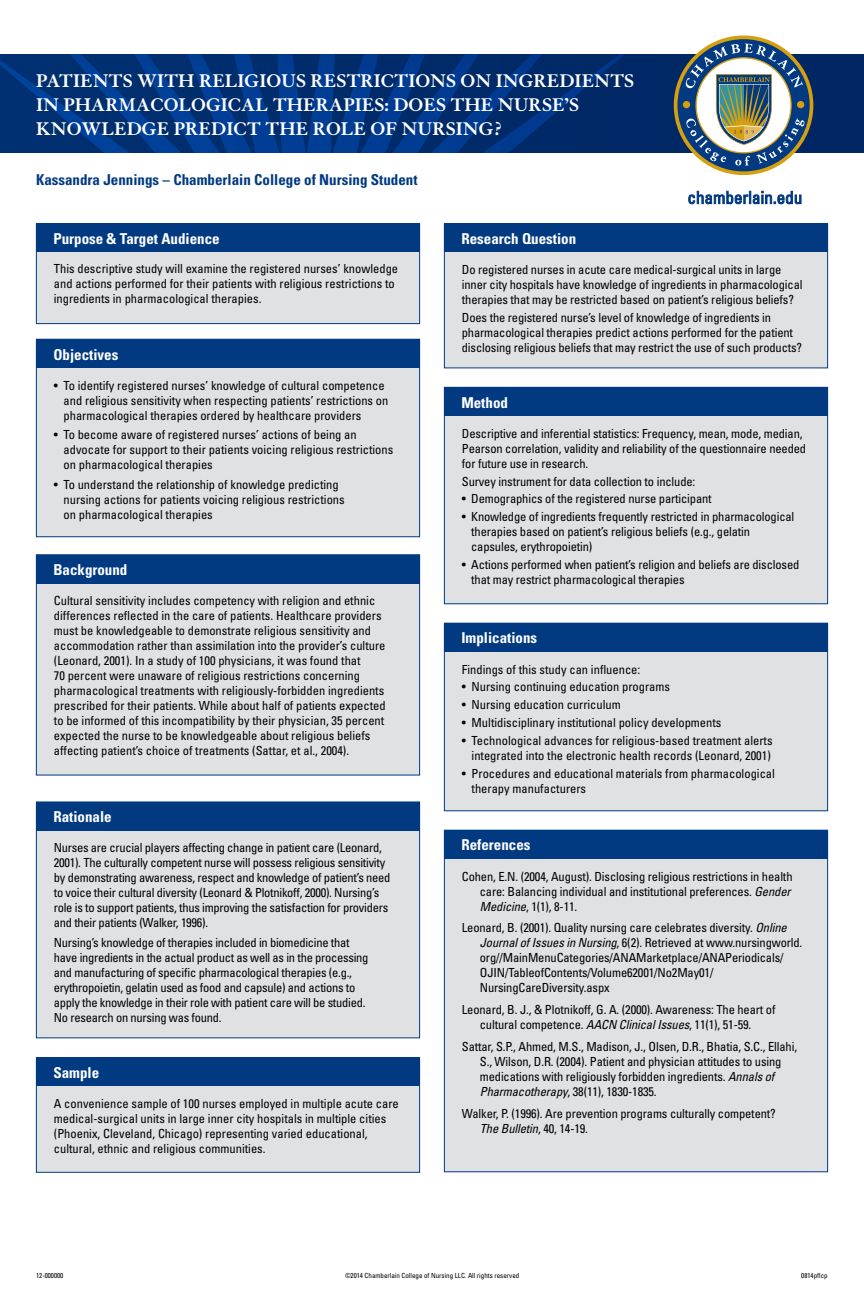
<style>
.page{position:relative;width:864px;height:1296px;background:#fff}
.page>*{position:absolute;margin:0;border:0;box-sizing:border-box;transform-origin:0 0}
.t1{font:700 20px/24px "Granjon";color:#fff}
.t2{font:700 condensed 15px "Univers";color:#fff}
.t3{font:700 condensed 15px "Univers";color:#013a81}
.t4{font:condensed 12.5px/15px "Univers";letter-spacing:-.01em;color:#000}
.t5{font:condensed 7px "Univers";color:#000}
.s1{font-style:italic}
</style>
<div class="page">
<div style="left:0;top:54px;width:864px;height:98px;background:#002763"></div>
<svg style="left:0;top:54px;width:625px;height:98px;fill:#002f70"></svg>
<svg style="left:688px;top:191px;width:113px;height:13px"></svg>
<svg style="left:674px;top:36px;width:139px;height:139px"></svg>
<div style="left:444px;top:224px;width:384px;height:144px;background:#e0e1e2"></div>
<div style="left:444px;top:224px;width:384px;height:28px;background:#013a81"></div>
<div style="left:444px;top:223px;width:384px;height:145px;border:1px solid #013a81"></div>
<div style="left:444px;top:387px;width:384px;height:217px;background:#e0e1e2"></div>
<div style="left:444px;top:387px;width:384px;height:29px;background:#013a81"></div>
<div style="left:444px;top:387px;width:384px;height:217px;border:1px solid #013a81"></div>
<div style="left:36px;top:1058px;width:384px;height:114px;background:#e0e1e2"></div>
<div style="left:36px;top:1058px;width:384px;height:28px;background:#013a81"></div>
<div style="left:36px;top:1057px;width:384px;height:116px;border:1px solid #013a81"></div>
<div style="left:36px;top:339px;width:384px;height:198px;background:#e0e1e2"></div>
<div style="left:36px;top:339px;width:384px;height:29px;background:#013a81"></div>
<div style="left:36px;top:339px;width:384px;height:198px;border:1px solid #013a81"></div>
<div style="left:36px;top:555px;width:384px;height:220px;background:#e0e1e2"></div>
<div style="left:36px;top:555px;width:384px;height:28px;background:#013a81"></div>
<div style="left:36px;top:554px;width:384px;height:221px;border:1px solid #013a81"></div>
<div style="left:36px;top:224px;width:384px;height:100px;background:#e0e1e2"></div>
<div style="left:36px;top:224px;width:384px;height:28px;background:#013a81"></div>
<div style="left:36px;top:223px;width:384px;height:101px;border:1px solid #013a81"></div>
<div style="left:36px;top:802px;width:384px;height:236px;background:#e0e1e2"></div>
<div style="left:36px;top:802px;width:384px;height:29px;background:#013a81"></div>
<div style="left:36px;top:802px;width:384px;height:236px;border:1px solid #013a81"></div>
<div style="left:444px;top:623px;width:384px;height:188px;background:#e0e1e2"></div>
<div style="left:444px;top:623px;width:384px;height:29px;background:#013a81"></div>
<div style="left:444px;top:623px;width:384px;height:188px;border:1px solid #013a81"></div>
<div style="left:444px;top:830px;width:384px;height:342px;background:#e0e1e2"></div>
<div style="left:444px;top:830px;width:384px;height:29px;background:#013a81"></div>
<div style="left:444px;top:830px;width:384px;height:342px;border:1px solid #013a81"></div>
<h1 class="t1" style="left:36px;top:69px;width:600px">PATIENTS WITH RELIGIOUS RESTRICTIONS ON INGREDIENTS<br>IN PHARMACOLOGICAL THERAPIES: DOES THE NURSE’S<br>KNOWLEDGE PREDICT THE ROLE OF NURSING?</h1>
<p class="t3" style="left:36px;top:170px;width:383px">Kassandra Jennings – Chamberlain College of Nursing Student</p>
<p class="t2" style="left:53px;top:229px;width:168px">Purpose &amp; Target Audience</p>
<p class="t4" style="left:54px;top:261px;width:346px">This descriptive study will examine the registered nurses’ knowledge and actions performed for their patients with religious restrictions to ingredients in pharmacological therapies.</p>
<p class="t2" style="left:53px;top:345px;width:66px">Objectives</p>
<p class="t4" style="left:64px;top:377px;width:326px;text-indent:-10px">• To identify registered nurses’ knowledge of cultural competence and religious sensitivity when respecting patients’ restrictions on pharmacological therapies ordered by healthcare providers</p>
<p class="t4" style="left:64px;top:427px;width:331px;text-indent:-10px">• To become aware of registered nurses’ actions of being an advocate for support to their patients voicing religious restrictions on pharmacological therapies</p>
<p class="t4" style="left:64px;top:476px;width:283px;text-indent:-10px">• To understand the relationship of knowledge predicting nursing actions for patients voicing religious restrictions on pharmacological therapies</p>
<p class="t2" style="left:53px;top:561px;width:76px">Background</p>
<p class="t4" style="left:54px;top:593px;width:333px">Cultural sensitivity includes competency with religion and ethnic differences reflected in the care of patients. Healthcare providers must be knowledgeable to demonstrate religious sensitivity and accommodation rather than assimilation into the provider’s culture (Leonard, 2001). In a study of 100 physicians, it was found that<br>70 percent were unaware of religious restrictions concerning pharmacological treatments with religiously-forbidden ingredients prescribed for their patients. While about half of patients expected to be informed of this incompatibility by their physician, 35 percent expected the nurse to be knowledgeable about religious beliefs affecting patient’s choice of treatments (Sattar, et al., 2004).</p>
<p class="t2" style="left:53px;top:808px;width:60px">Rationale</p>
<p class="t4" style="left:54px;top:840px;width:338px">Nurses are crucial players affecting change in patient care (Leonard, 2001). The culturally competent nurse will possess religious sensitivity by demonstrating awareness, respect and knowledge of patient’s need to voice their cultural diversity (Leonard &amp; Plotnikoff, 2000). Nursing’s role is to support patients, thus improving the satisfaction for providers and their patients (Walker, 1996).</p>
<p class="t4" style="left:54px;top:935px;width:316px">Nursing’s knowledge of therapies included in biomedicine that have ingredients in the actual product as well as in the processing and manufacturing of specific pharmacological therapies (e.g., erythropoietin, gelatin used as food and capsule) and actions to apply the knowledge in their role with patient care will be studied.<br>No research on nursing was found.</p>
<p class="t2" style="left:53px;top:1063px;width:47px">Sample</p>
<p class="t4" style="left:54px;top:1096px;width:347px">A convenience sample of 100 nurses employed in multiple acute care medical-surgical units in large inner city hospitals in multiple cities (Phoenix, Cleveland, Chicago) representing varied educational, cultural, ethnic and religious communities.</p>
<p class="t2" style="left:461px;top:229px;width:116px">Research Question</p>
<p class="t4" style="left:462px;top:262px;width:342px">Do registered nurses in acute care medical-surgical units in large inner city hospitals have knowledge of ingredients in pharmacological therapies that may be restricted based on patient’s religious beliefs?</p>
<p class="t4" style="left:462px;top:310px;width:342px">Does the registered nurse’s level of knowledge of ingredients in pharmacological therapies predict actions performed for the patient disclosing religious beliefs that may restrict the use of such products?</p>
<p class="t2" style="left:461px;top:393px;width:48px">Method</p>
<p class="t4" style="left:462px;top:425px;width:346px">Descriptive and inferential statistics: Frequency, mean, mode, median,<br>Pearson correlation, validity and reliability of the questionnaire needed for future use in research.</p>
<p class="t4" style="left:462px;top:473px;width:235px">Survey instrument for data collection to include:</p>
<p class="t4" style="left:462px;top:491px;width:251px">• Demographics of the registered nurse participant</p>
<p class="t4" style="left:471px;top:509px;width:325px;text-indent:-9px">• Knowledge of ingredients frequently restricted in pharmacological therapies based on patient’s religious beliefs (e.g., gelatin capsules, erythropoietin)</p>
<p class="t4" style="left:471px;top:557px;width:330px;text-indent:-9px">• Actions performed when patient’s religion and beliefs are disclosed that may restrict pharmacological therapies</p>
<p class="t2" style="left:461px;top:629px;width:77px">Implications</p>
<p class="t4" style="left:462px;top:661px;width:180px">Findings of this study can influence:</p>
<p class="t4" style="left:462px;top:679px;width:210px">• Nursing continuing education programs</p>
<p class="t4" style="left:462px;top:697px;width:160px">• Nursing education curriculum</p>
<p class="t4" style="left:462px;top:715px;width:261px">• Multidisciplinary institutional policy developments</p>
<p class="t4" style="left:462px;top:733px;width:312px;text-align:right">• Technological advances for religious-based treatment alerts integrated into the electronic health records (Leonard, 2001)</p>
<p class="t4" style="left:472px;top:766px;width:305px;text-indent:-10px">• Procedures and educational materials from pharmacological therapy manufacturers</p>
<p class="t2" style="left:461px;top:836px;width:71px">References</p>
<p class="t4" style="left:480px;top:868px;width:314px;text-indent:-18px">Cohen, E.N. (2004, August). Disclosing religious restrictions in health care: Balancing individual and institutional preferences. <span class="s1">Gender<br>Medicine</span>, 1(1), 8-11.</p>
<p class="t4" style="left:480px;top:920px;width:324px;text-indent:-18px">Leonard, B. (2001). Quality nursing care celebrates diversity. <span class="s1">Online Journal of Issues in Nursing</span>, 6(2). Retrieved at www.nursingworld. org//MainMenuCategories/ANAMarketplace/ANAPeriodicals/ OJIN/TableofContents/Volume62001/No2May01/ NursingCareDiversity.aspx</p>
<p class="t4" style="left:462px;top:1002px;width:315px;text-align:center">Leonard, B. J., &amp; Plotnikoff, G. A. (2000). Awareness: The heart of cultural competence. <span class="s1">AACN Clinical Issues</span>, 11(1), 51-59.</p>
<p class="t4" style="left:480px;top:1039px;width:319px;text-indent:-18px">Sattar, S.P., Ahmed, M.S., Madison, J., Olsen, D.R., Bhatia, S.C., Ellahi, S., Wilson, D.R. (2004). Patient and physician attitudes to using medications with religiously forbidden ingredients. <span class="s1">Annals of Pharmacotherapy</span>, 38(11), 1830-1835.</p>
<p class="t4" style="left:480px;top:1105px;width:297px;text-indent:-18px">Walker, P. (1996). Are prevention programs culturally competent?<br><span class="s1">The Bulletin</span>, 40, 14-19.</p>
<p class="t5" style="left:36px;top:1271px;width:29px">12-000000</p>
<p class="t5" style="left:345px;top:1271px;width:176px">©2014 Chamberlain College of Nursing LLC. All rights reserved</p>
<p class="t5" style="left:801px;top:1271px;width:28px">0814pflcp</p>
</div>
